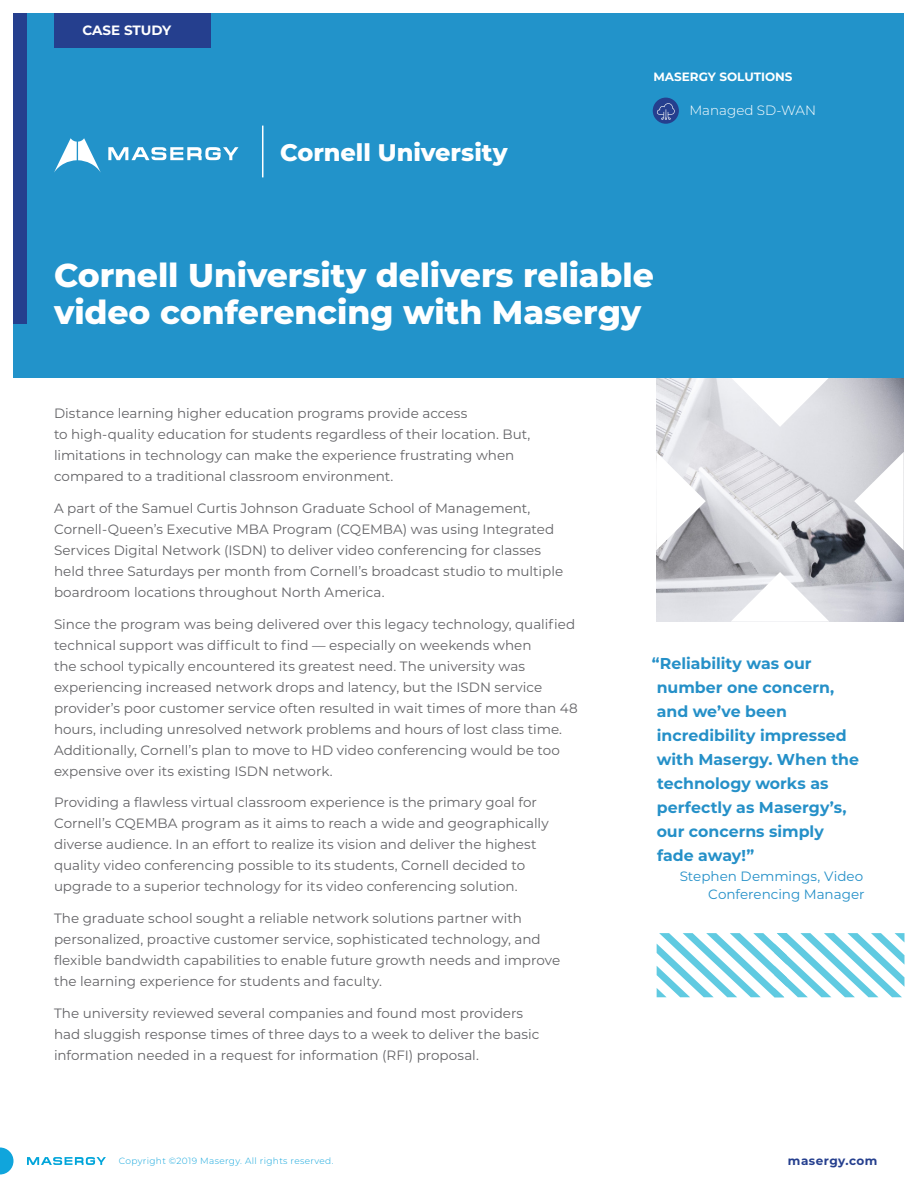
<style>
.page{position:relative;width:918px;height:1188px;background:#fff}
.page>*{position:absolute;margin:0;border:0;box-sizing:border-box;transform-origin:0 0}
.t1{font:800 33px/37.5px "Montserrat";letter-spacing:-.005em;color:#fff}
.t2{font:800 24px "Montserrat";color:#fff}
.t3{font:700 15.75px/24px "Montserrat";color:#2590c8}
.Body_paragraph{font:13.5px/21px "Montserrat";color:#636366}
.Callout_Source___Blu{font:13.5px/18px "Montserrat";color:#2590c8;text-align:right}
.t4{font:300 13.5px "Montserrat";color:#fff}
.t5{font:700 13.5px "Montserrat";letter-spacing:-.01em;color:#fff}
.t6{font:700 12px "Montserrat";color:#fff}
.t7{font:700 12px "Montserrat";letter-spacing:.04em;color:#253f8e}
.t8{font:300 9px "Montserrat";letter-spacing:.04em;color:#10a5dc}
</style>
<div class="page">
<svg style="left:0;top:1148px;width:14px;height:26px"></svg>
<svg style="left:27px;top:1157px;width:79px;height:8px"></svg>
<svg style="left:657px;top:933px;width:247px;height:64px"></svg>
<img style="left:657px;top:378px;width:247px;height:244px">
<svg style="left:854px;top:452px;width:50px;height:98px"></svg>
<svg style="left:731px;top:378px;width:98px;height:49px"></svg>
<svg style="left:731px;top:572px;width:98px;height:50px"></svg>
<svg style="left:656px;top:452px;width:50px;height:98px"></svg>
<div style="left:14px;top:14px;width:890px;height:364px;background:#2293ca"></div>
<div style="left:54px;top:14px;width:157px;height:34px;background:#253f8e"></div>
<svg style="left:54px;top:138px;width:47px;height:34px"></svg>
<svg style="left:108px;top:147px;width:130px;height:13px"></svg>
<hr style="left:262px;top:126px;width:1px;height:51px;background:#fff">
<div style="left:14px;top:14px;width:13px;height:310px;background:#253f8e"></div>
<div style="left:653px;top:98px;width:26px;height:26px;background:#253f8e;border-radius:50%"></div>
<svg style="left:657px;top:103px;width:18px;height:17px"></svg>
<p class="t5" style="left:82px;top:20px;width:90px">CASE STUDY</p>
<p class="t2" style="left:280px;top:135px;width:229px">Cornell University</p>
<p class="t6" style="left:654px;top:68px;width:141px">MASERGY SOLUTIONS</p>
<p class="t4" style="left:689px;top:101px;width:128px">Managed SD-WAN</p>
<p class="t1" style="left:54px;top:254px;width:601px">Cornell University delivers reliable video conferencing with Masergy</p>
<p class="Body_paragraph" style="left:54px;top:402px;width:478px">Distance learning higher education programs provide access<br>to high-quality education for students regardless of their location. But, limitations in technology can make the experience frustrating when compared to a traditional classroom environment.</p>
<p class="Body_paragraph" style="left:54px;top:497px;width:511px">A part of the Samuel Curtis Johnson Graduate School of Management, Cornell-Queen’s Executive MBA Program (CQEMBA) was using Integrated Services Digital Network (ISDN) to deliver video conferencing for classes held three Saturdays per month from Cornell’s broadcast studio to multiple boardroom locations throughout North America.</p>
<p class="Body_paragraph" style="left:54px;top:613px;width:525px">Since the program was being delivered over this legacy technology, qualified technical support was difficult to find — especially on weekends when<br>the school typically encountered its greatest need. The university was experiencing increased network drops and latency, but the ISDN service provider’s poor customer service often resulted in wait times of more than 48 hours, including unresolved network problems and hours of lost class time.<br>Additionally, Cornell’s plan to move to HD video conferencing would be too expensive over its existing ISDN network.</p>
<p class="Body_paragraph" style="left:54px;top:792px;width:496px">Providing a flawless virtual classroom experience is the primary goal for Cornell’s CQEMBA program as it aims to reach a wide and geographically diverse audience. In an effort to realize its vision and deliver the highest quality video conferencing possible to its students, Cornell decided to upgrade to a superior technology for its video conferencing solution.</p>
<p class="Body_paragraph" style="left:54px;top:908px;width:508px">The graduate school sought a reliable network solutions partner with personalized, proactive customer service, sophisticated technology, and flexible bandwidth capabilities to enable future growth needs and improve the learning experience for students and faculty.</p>
<p class="Body_paragraph" style="left:54px;top:1002px;width:487px">The university reviewed several companies and found most providers had sluggish response times of three days to a week to deliver the basic information needed in a request for information (RFI) proposal.</p>
<p class="t3" style="left:657px;top:651px;width:204px;text-indent:-5px">“Reliability was our number one concern, and we’ve been incredibility impressed with Masergy. When the technology works as perfectly as Masergy’s, our concerns simply fade away!”</p>
<p class="Callout_Source___Blu" style="left:680px;top:866px;width:186px">Stephen Demmings, Video<br>Conferencing Manager</p>
<p class="t8" style="left:119px;top:1154px;width:216px">Copyright ©2019 Masergy. All rights reserved.</p>
<p class="t7" style="left:788px;top:1152px;width:91px">masergy.com</p>
</div>
